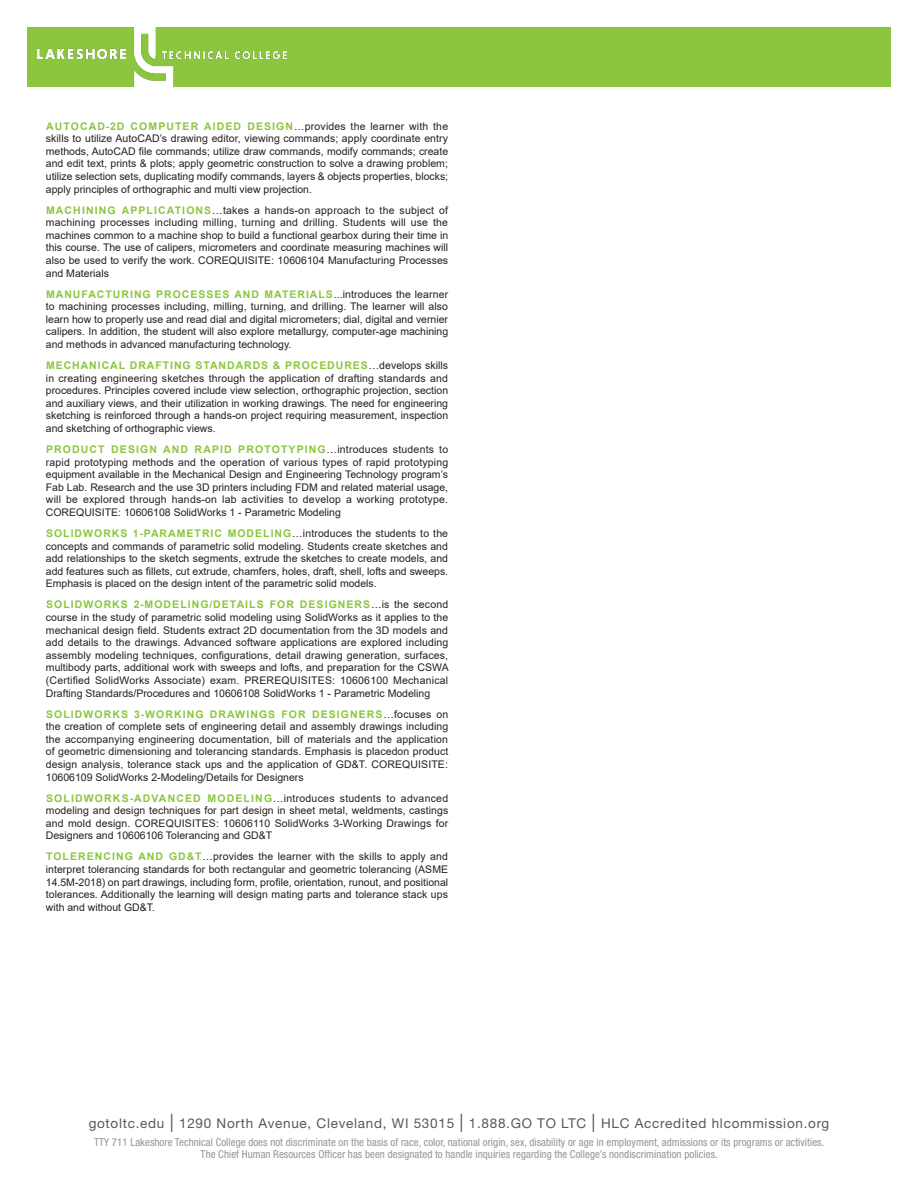
<style>
.page{position:relative;width:918px;height:1188px;background:#fff}
.page>*{position:absolute;margin:0;border:0;box-sizing:border-box;transform-origin:0 0}
.t1{font:13.5px "Helvetica Neue";letter-spacing:.055em;color:#57585a}
.t2{font:condensed 10.8px/12px "Helvetica Neue";letter-spacing:.005em;color:#939598;text-align:center}
.t3{font:10.5px/12.6px "Arial";color:#231f20;text-align:justify}
.s1{font-weight:700;color:#8bc63e}
.s2{font-size:18px}
</style>
<div class="page">
<div style="left:27px;top:27px;width:864px;height:60px;background:#8bc63e"></div>
<img style="left:38px;top:27px;width:248px;height:60px">
<p class="t3" style="left:46px;top:120px;width:404px"><span class="s1">AUTOCAD-2D COMPUTER AIDED DESIGN</span>…provides the learner with the skills to utilize AutoCAD’s drawing editor, viewing commands; apply coordinate entry methods, AutoCAD file commands; utilize draw commands, modify commands; create and edit text, prints &amp; plots; apply geometric construction to solve a drawing problem; utilize selection sets, duplicating modify commands, layers &amp; objects properties, blocks; apply principles of orthographic and multi view projection.</p>
<p class="t3" style="left:46px;top:204px;width:404px"><span class="s1">MACHINING APPLICATIONS</span>…takes a hands-on approach to the subject of machining processes including milling, turning and drilling. Students will use the machines common to a machine shop to build a functional gearbox during their time in this course. The use of calipers, micrometers and coordinate measuring machines will also be used to verify the work. COREQUISITE: 10606104 Manufacturing Processes and Materials</p>
<p class="t3" style="left:46px;top:288px;width:404px"><span class="s1">MANUFACTURING PROCESSES AND MATERIALS</span>...introduces the learner to machining processes including, milling, turning, and drilling. The learner will also learn how to properly use and read dial and digital micrometers; dial, digital and vernier calipers. In addition, the student will also explore metallurgy, computer-age machining and methods in advanced manufacturing technology.</p>
<p class="t3" style="left:46px;top:359px;width:404px"><span class="s1">MECHANICAL DRAFTING STANDARDS &amp; PROCEDURES</span>…develops skills in creating engineering sketches through the application of drafting standards and procedures. Principles covered include view selection, orthographic projection, section and auxiliary views, and their utilization in working drawings. The need for engineering sketching is reinforced through a hands-on project requiring measurement, inspection and sketching of orthographic views.</p>
<p class="t3" style="left:46px;top:443px;width:404px"><span class="s1">PRODUCT DESIGN AND RAPID PROTOTYPING</span>…introduces students to rapid prototyping methods and the operation of various types of rapid prototyping equipment available in the Mechanical Design and Engineering Technology program’s Fab Lab. Research and the use 3D printers including FDM and related material usage, will be explored through hands-on lab activities to develop a working prototype.<br>COREQUISITE: 10606108 SolidWorks 1 - Parametric Modeling</p>
<p class="t3" style="left:46px;top:527px;width:404px"><span class="s1">SOLIDWORKS 1-PARAMETRIC MODELING</span>…introduces the students to the concepts and commands of parametric solid modeling. Students create sketches and add relationships to the sketch segments, extrude the sketches to create models, and add features such as fillets, cut extrude, chamfers, holes, draft, shell, lofts and sweeps.<br>Emphasis is placed on the design intent of the parametric solid models.</p>
<p class="t3" style="left:46px;top:598px;width:404px"><span class="s1">SOLIDWORKS 2-MODELING/DETAILS FOR DESIGNERS</span>…is the second course in the study of parametric solid modeling using SolidWorks as it applies to the mechanical design field. Students extract 2D documentation from the 3D models and add details to the drawings. Advanced software applications are explored including assembly modeling techniques, configurations, detail drawing generation, surfaces, multibody parts, additional work with sweeps and lofts, and preparation for the CSWA (Certified SolidWorks Associate) exam. PREREQUISITES: 10606100 Mechanical Drafting Standards/Procedures and 10606108 SolidWorks 1 - Parametric Modeling</p>
<p class="t3" style="left:46px;top:708px;width:404px"><span class="s1">SOLIDWORKS 3-WORKING DRAWINGS FOR DESIGNERS</span>…focuses on the creation of complete sets of engineering detail and assembly drawings including the accompanying engineering documentation, bill of materials and the application of geometric dimensioning and tolerancing standards. Emphasis is placedon product design analysis, tolerance stack ups and the application of GD&amp;T. COREQUISITE:<br>10606109 SolidWorks 2-Modeling/Details for Designers</p>
<p class="t3" style="left:46px;top:792px;width:404px"><span class="s1">SOLIDWORKS-ADVANCED MODELING</span>…introduces students to advanced modeling and design techniques for part design in sheet metal, weldments, castings and mold design. COREQUISITES: 10606110 SolidWorks 3-Working Drawings for Designers and 10606106 Tolerancing and GD&amp;T</p>
<p class="t3" style="left:46px;top:850px;width:404px"><span class="s1">TOLERENCING AND GD&amp;T</span>…provides the learner with the skills to apply and interpret tolerancing standards for both rectangular and geometric tolerancing (ASME 14.5M-2018) on part drawings, including form, profile, orientation, runout, and positional tolerances. Additionally the learning will design mating parts and tolerance stack ups with and without GD&amp;T.</p>
<p class="t1" style="left:89px;top:1115px;width:742px">gotoltc.edu <span class="s2">|</span> 1290 North Avenue, Cleveland, WI 53015 <span class="s2">|</span> 1.888.GO TO LTC <span class="s2">|</span> HLC Accredited hlcommission.org</p>
<p class="t2" style="left:94px;top:1136px;width:732px">TTY 711 Lakeshore Technical College does not discriminate on the basis of race, color, national origin, sex, disability or age in employment, admissions or its programs or activities.<br>The Chief Human Resources Officer has been designated to handle inquiries regarding the College’s nondiscrimination policies.</p>
</div>
